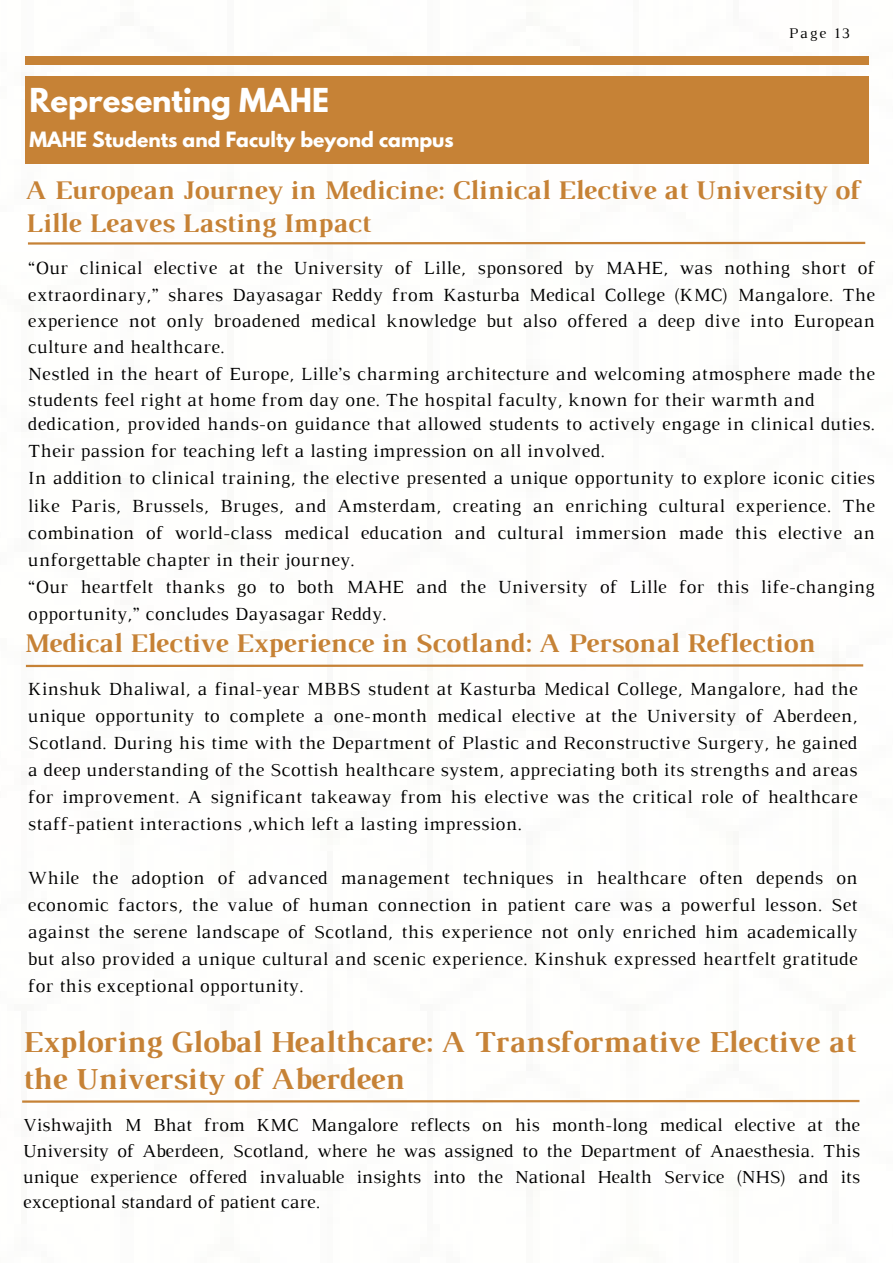
<style>
.page{position:relative;width:893px;height:1263px;background:#fff}
.page>*{position:absolute;margin:0;border:0;box-sizing:border-box;transform-origin:0 0}
.t1{font:700 31.05px/37.2px "Luthier";color:#c68236}
.t2{font:700 29.25px "League Spartan";color:#fff}
.t3{font:700 27.53px/32.8px "Luthier";color:#c68236}
.t4{font:18.9px/27px "Luthier";letter-spacing:.015em;color:#000}
.t5{font:18.75px/25.9px "Luthier";color:#000;text-align:justify}
.t6{font:700 18.75px "League Spartan";color:#fff}
.t7{font:15.08px "Luthier";letter-spacing:.14em;color:#000}
</style>
<div class="page">
<div style="left:25px;top:57px;width:843px;height:7px;background:#c68236"></div>
<div style="left:25px;top:76px;width:843px;height:88px;background:#c68236"></div>
<svg style="left:27px;top:241px;width:839px;height:4px"></svg>
<svg style="left:25px;top:664px;width:839px;height:4px"></svg>
<svg style="left:22px;top:1099px;width:838px;height:4px"></svg>
<h2 class="t2" style="left:30px;top:86px;width:301px">Representing MAHE</h2>
<p class="t6" style="left:30px;top:130px;width:425px">MAHE Students and Faculty beyond campus</p>
<p class="t7" style="left:789px;top:28px;width:63px">Page 13</p>
<h3 class="t3" style="left:25px;top:176px;width:837px">A European Journey in Medicine: Clinical Elective at University of<br>Lille Leaves Lasting Impact</h3>
<p class="t4" style="left:28px;top:256px;width:848px;line-height:26.4px">“Our clinical elective at the University of Lille, sponsored by MAHE, was nothing short of extraordinary,” shares Dayasagar Reddy from Kasturba Medical College (KMC) Mangalore. The experience not only broadened medical knowledge but also offered a deep dive into European culture and healthcare.<br>Nestled in the heart of Europe, Lille’s charming architecture and welcoming atmosphere made the students feel right at home from day one. The hospital faculty, known for their warmth and</p>
<p class="t4" style="left:28px;top:412px;width:848px">dedication, provided hands-on guidance that allowed students to actively engage in clinical duties.<br>Their passion for teaching left a lasting impression on all involved.<br>In addition to clinical training, the elective presented a unique opportunity to explore iconic cities like Paris, Brussels, Bruges, and Amsterdam, creating an enriching cultural experience. The combination of world-class medical education and cultural immersion made this elective an unforgettable chapter in their journey.<br>“Our heartfelt thanks go to both MAHE and the University of Lille for this life-changing opportunity,” concludes Dayasagar Reddy.</p>
<h3 class="t3" style="left:23px;top:629px;width:793px">Medical Elective Experience in Scotland: A Personal Reflection</h3>
<p class="t4" style="left:28px;top:677px;width:831px;text-align:justify">Kinshuk Dhaliwal, a final-year MBBS student at Kasturba Medical College, Mangalore, had the unique opportunity to complete a one-month medical elective at the University of Aberdeen, Scotland. During his time with the Department of Plastic and Reconstructive Surgery, he gained a deep understanding of the Scottish healthcare system, appreciating both its strengths and areas for improvement. A significant takeaway from his elective was the critical role of healthcare staff-patient interactions ,which left a lasting impression.</p>
<p class="t4" style="left:28px;top:866px;width:831px;text-align:justify">While the adoption of advanced management techniques in healthcare often depends on economic factors, the value of human connection in patient care was a powerful lesson. Set against the serene landscape of Scotland, this experience not only enriched him academically but also provided a unique cultural and scenic experience. Kinshuk expressed heartfelt gratitude for this exceptional opportunity.</p>
<h1 class="t1" style="left:22px;top:1025px;width:834px">Exploring Global Healthcare: A Transformative Elective at the University of Aberdeen</h1>
<p class="t5" style="left:23px;top:1113px;width:838px">Vishwajith M Bhat from KMC Mangalore reflects on his month-long medical elective at the University of Aberdeen, Scotland, where he was assigned to the Department of Anaesthesia. This unique experience offered invaluable insights into the National Health Service (NHS) and its exceptional standard of patient care.</p>
</div>
